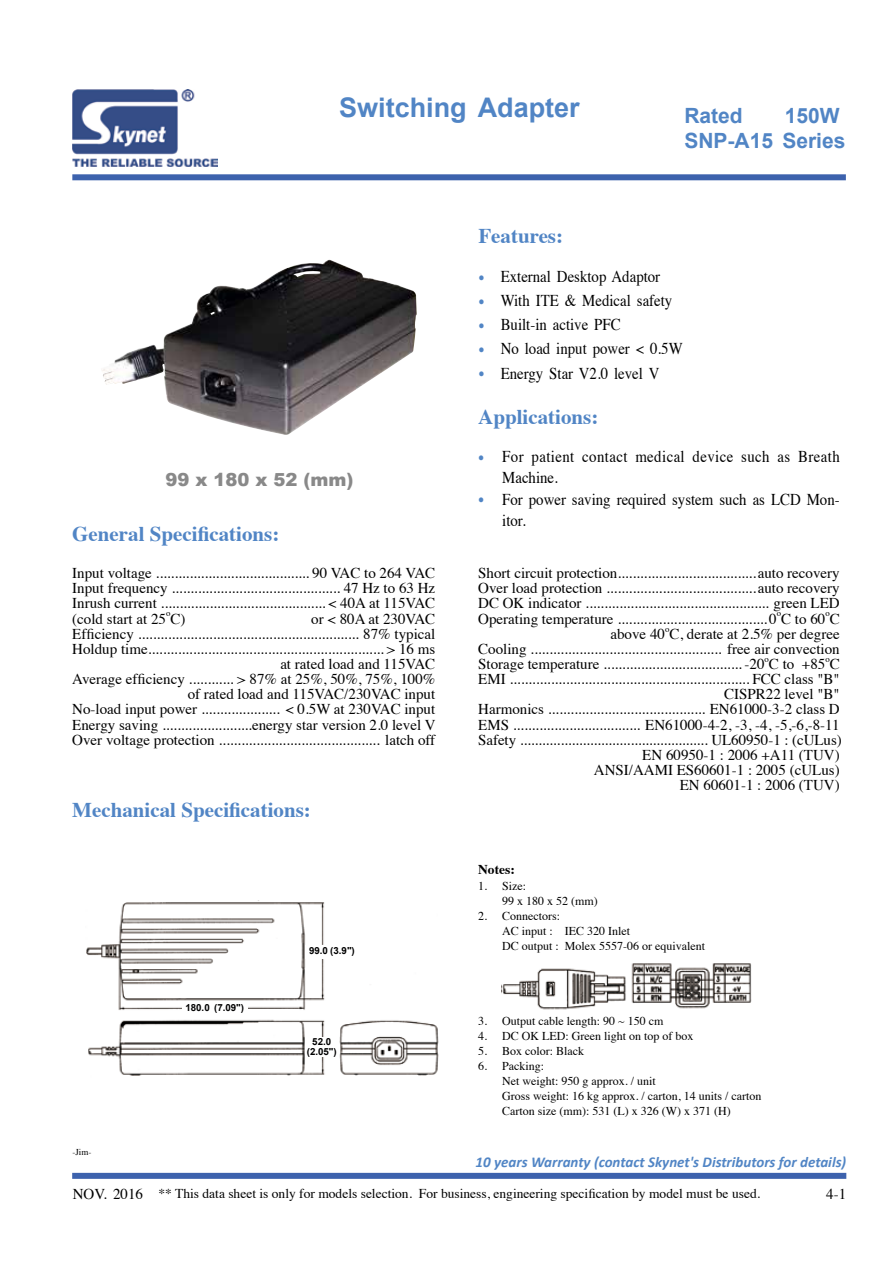
<style>
.page{position:relative;width:893px;height:1263px;background:#fff}
.page>*{position:absolute;margin:0;border:0;box-sizing:border-box;transform-origin:0 0}
.t1{font:700 27px "Arial";color:#5185c5}
.t2{font:700 21px "Times";color:#5185c5}
.t3{font:700 21px/25.2px "Arial";color:#5185c5;text-align:right}
.t4{font:900 18px "Arial";color:#898989}
.t5{font:16.5px/21px "Times";color:#000;scale:.9 1}
.t6{font:16.5px/21px "Times";letter-spacing:.025em;color:#000;scale:.9 1}
.t7{font:15px/15.1px "Times";color:#000;text-align:justify}
.t8{font:italic 700 15px "Calibri";color:#5185c5}
.t9{font:13.5px "Times";color:#000}
.t10{font:700 13.5px "Times";color:#000}
.t11{font:12px/15px "Times";color:#000}
.t12{font:700 9.75px/9.1px "Arial";color:#000;text-align:center}
.t13{font:9px "Times";color:#000}
.t14{font:8.7px "Times";color:#000}
.s1{font-family:"Arial";font-weight:700;font-size:11.25px;color:#5185c5}
</style>
<div class="page">
<div style="left:72px;top:1173px;width:774px;height:6px;background:#3d62ad"></div>
<div style="left:72px;top:174px;width:774px;height:6px;background:#3d62ad"></div>
<img style="left:72px;top:89px;width:146px;height:78px">
<img style="left:102px;top:259px;width:315px;height:176px">
<img style="left:86px;top:900px;width:353px;height:176px">
<div style="left:182px;top:1002px;width:66px;height:12px;background:#fff"></div>
<div style="left:306px;top:945px;width:52px;height:13px;background:#fff"></div>
<div style="left:305px;top:1037px;width:33px;height:19px;background:#fff"></div>
<img style="left:502px;top:963px;width:250px;height:47px">
<h1 class="t1" style="left:339px;top:89px;width:242px">Switching Adapter</h1>
<h2 class="t3" style="left:684px;top:104px;width:163px">150W<br>SNP-A15 Series</h2>
<h2 class="t3" style="left:684px;top:104px;width:60px">Rated</h2>
<p class="t4" style="left:165px;top:466px;width:190px">99 x 180 x 52 (mm)</p>
<h2 class="t2" style="left:72px;top:513px;width:209px">General Specifications:</h2>
<p class="t7" style="left:72px;top:564px;width:365px">Input voltage ......................................... 90 VAC to 264 VAC Input frequency ............................................. 47 Hz to 63 Hz Inrush current ............................................ &lt; 40A at 115VAC (cold start at 25 C)</p>
<p class="t14" style="left:166px;top:605px;width:6px">o</p>
<p class="t7" style="left:72px;top:610px;width:365px;text-align:right">or &lt; 80A at 230VAC<br>Efficiency ........................................................... 87% typical Holdup time............................................................... &gt; 16 ms at rated load and 115VAC<br>Average efficiency ............ &gt; 87% at 25%, 50%, 75%, 100% of rated load and 115VAC/230VAC input<br>No-load input power ..................... &lt; 0.5W at 230VAC input Energy saving ........................energy star version 2.0 level V Over voltage protection ........................................... latch off</p>
<h2 class="t2" style="left:72px;top:790px;width:240px">Mechanical Specifications:</h2>
<p class="t13" style="left:72px;top:1143px;width:20px">-Jim-</p>
<p class="t12" style="left:185px;top:1003px;width:60px">180.0 (7.09")</p>
<p class="t12" style="left:309px;top:946px;width:47px">99.0 (3.9")</p>
<p class="t12" style="left:307px;top:1038px;width:32px">52.0 (2.05")</p>
<h2 class="t2" style="left:478px;top:216px;width:86px">Features:</h2>
<p class="t5" style="left:478px;top:264px;width:204px"><span class="s1">●</span> External Desktop Adaptor</p>
<p class="t5" style="left:478px;top:289px;width:217px"><span class="s1">●</span> With ITE &amp; Medical safety</p>
<p class="t5" style="left:478px;top:313px;width:160px"><span class="s1">●</span> Built-in active PFC</p>
<p class="t5" style="left:478px;top:337px;width:229px"><span class="s1">●</span> No load input power &lt; 0.5W</p>
<p class="t5" style="left:478px;top:361px;width:203px"><span class="s1">●</span> Energy Star V2.0 level V</p>
<h2 class="t2" style="left:478px;top:396px;width:122px">Applications:</h2>
<p class="t6" style="left:502px;top:445px;width:377px;text-indent:-24px"><span class="s1">●</span> For patient contact medical device such as Breath<br>Machine.</p>
<p class="t5" style="left:502px;top:487px;width:377px;text-indent:-24px"><span class="s1">●</span> For power saving required system such as LCD Mon&shy;itor.</p>
<p class="t7" style="left:478px;top:564px;width:363px">Short circuit protection.....................................auto recovery Over load protection ........................................auto recovery DC OK indicator ................................................. green LED Operating temperature ........................................ 0 C to 60 C</p>
<p class="t14" style="left:777px;top:605px;width:6px">o</p>
<p class="t14" style="left:825px;top:605px;width:6px">o</p>
<p class="t7" style="left:610px;top:625px;width:231px">above 40 C, derate at 2.5% per degree</p>
<p class="t14" style="left:665px;top:620px;width:6px">o</p>
<p class="t7" style="left:478px;top:640px;width:363px">Cooling ................................................... free air convection<br>Storage temperature ..................................... -20 C to +85 C</p>
<p class="t14" style="left:765px;top:651px;width:6px">o</p>
<p class="t14" style="left:825px;top:651px;width:6px">o</p>
<p class="t7" style="left:478px;top:670px;width:365px;text-align:right">EMI ................................................................ FCC class "B" CISPR22 level "B"<br>Harmonics .......................................... EN61000-3-2 class D EMS .................................. EN61000-4-2, -3, -4, -5,-6,-8-11<br>Safety ................................................... UL60950-1 : (cULus)<br>EN 60950-1 : 2006 +A11 (TUV)<br>ANSI/AAMI ES60601-1 : 2005 (cULus)<br>EN 60601-1 : 2006 (TUV)</p>
<p class="t10" style="left:478px;top:857px;width:38px">Notes:</p>
<p class="t11" style="left:502px;top:878px;width:97px;text-indent:-24px">1. Size:<br>99 x 180 x 52 (mm)</p>
<p class="t11" style="left:502px;top:908px;width:204px;text-indent:-24px">2. Connectors:<br>AC input : IEC 320 Inlet<br>DC output : Molex 5557-06 or equivalent</p>
<p class="t11" style="left:478px;top:1013px;width:187px">3. Output cable length: 90 ~ 150 cm</p>
<p class="t11" style="left:478px;top:1028px;width:217px">4. DC OK LED: Green light on top of box</p>
<p class="t11" style="left:478px;top:1043px;width:107px">5. Box color: Black</p>
<p class="t11" style="left:502px;top:1058px;width:261px;text-indent:-24px">6. Packing:<br>Net weight: 950 g approx. / unit<br>Gross weight: 16 kg approx. / carton, 14 units / carton Carton size (mm): 531 (L) x 326 (W) x 371 (H)</p>
<p class="t8" style="left:476px;top:1152px;width:372px">10 years Warranty (contact Skynet's Distributors for details)</p>
<p class="t9" style="left:158px;top:1180px;width:603px">** This data sheet is only for models selection. For business, engineering specification by model must be used.</p>
<p class="t7" style="left:73px;top:1185px;width:72px">NOV. 2016</p>
<p class="t7" style="left:826px;top:1185px;width:21px">4-1</p>
</div>
